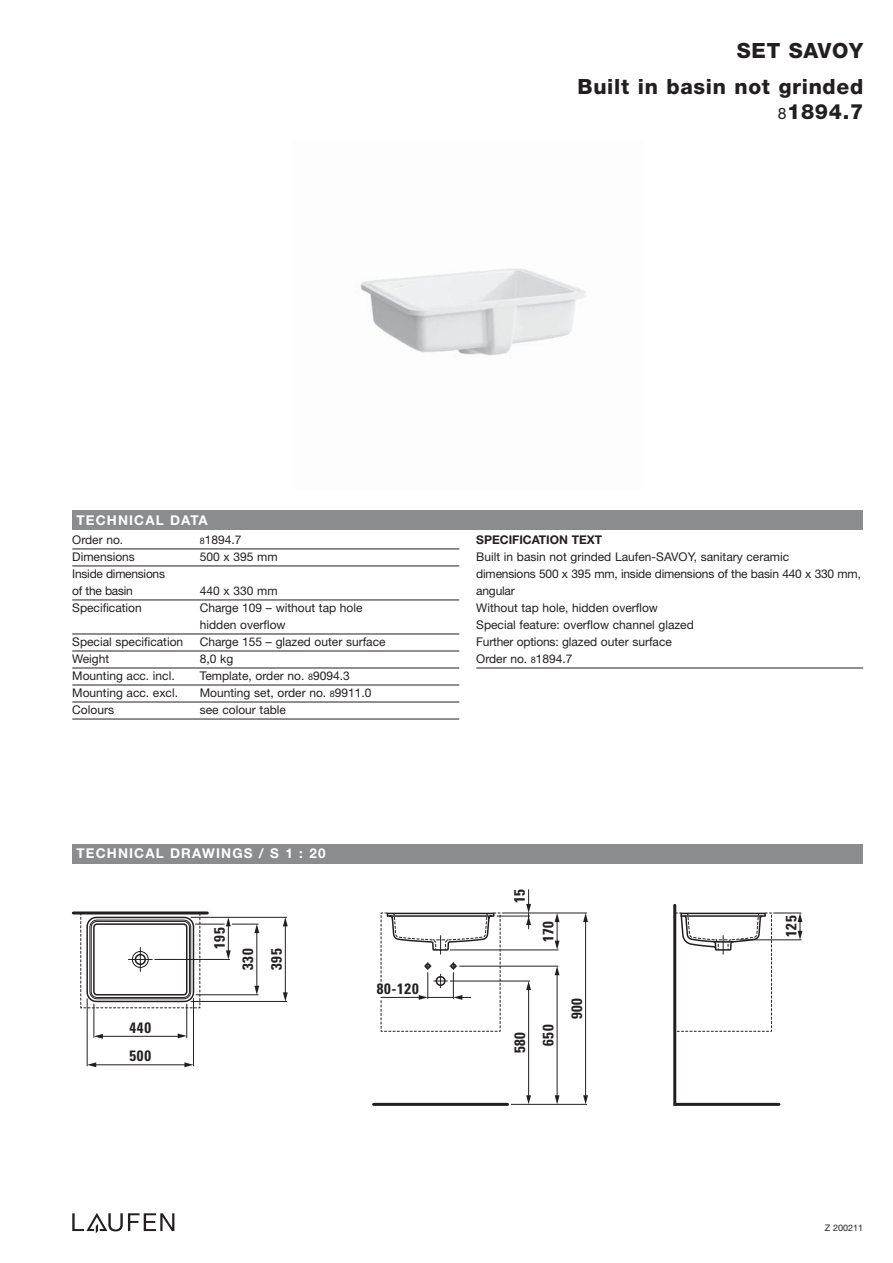
<style>
.page{position:relative;width:893px;height:1263px;background:#fff}
.page>*{position:absolute;margin:0;border:0;box-sizing:border-box;transform-origin:0 0}
.t1{font:800 21px/36.2px "Helvetica Neue";letter-spacing:.03em;color:#231f20;text-align:right}
.t2{font:700 condensed 15px/28.7px "Univers";letter-spacing:.05em;color:#231f20;text-align:center}
.t3{font:700 13.5px "Helvetica Neue";letter-spacing:.085em;color:#fff}
.t4{font:12px/17px "Helvetica Neue";color:#231f20}
.t5{font:12px/17px "Helvetica Neue";letter-spacing:-.02em;color:#231f20}
.t6{font:700 12px "Helvetica Neue";color:#231f20}
.t7{font:9px "Helvetica Neue";color:#231f20}
.s1{font-weight:400;font-size:15.75px}
.s2{font-size:9px}
</style>
<div class="page">
<hr style="left:73px;top:911px;width:134px;height:3px;background:#231f20">
<svg style="left:526px;top:890px;width:5px;height:22px"></svg>
<hr style="left:511px;top:1104px;width:76px;height:1px;background:#231f20">
<svg style="left:583px;top:1095px;width:5px;height:9px"></svg>
<hr style="left:585px;top:921px;width:1px;height:175px;background:#231f20">
<svg style="left:555px;top:1095px;width:4px;height:9px"></svg>
<hr style="left:557px;top:974px;width:1px;height:122px;background:#231f20">
<svg style="left:526px;top:1095px;width:5px;height:9px"></svg>
<hr style="left:528px;top:989px;width:1px;height:107px;background:#231f20">
<svg style="left:372px;top:1102px;width:137px;height:4px"></svg>
<svg style="left:87px;top:1062px;width:9px;height:5px"></svg>
<svg style="left:184px;top:1062px;width:9px;height:5px"></svg>
<hr style="left:96px;top:1064px;width:89px;height:1px;background:#231f20">
<hr style="left:94px;top:1004px;width:1px;height:33px;background:#231f20">
<hr style="left:186px;top:1004px;width:1px;height:34px;background:#231f20">
<svg style="left:94px;top:1034px;width:9px;height:5px"></svg>
<svg style="left:178px;top:1033px;width:9px;height:5px"></svg>
<hr style="left:100px;top:1036px;width:81px;height:1px;background:#231f20">
<hr style="left:191px;top:917px;width:96px;height:1px;background:#231f20">
<svg style="left:283px;top:992px;width:5px;height:9px"></svg>
<svg style="left:283px;top:917px;width:5px;height:9px"></svg>
<hr style="left:285px;top:926px;width:1px;height:67px;background:#231f20">
<hr style="left:87px;top:999px;width:1px;height:67px;background:#231f20">
<hr style="left:193px;top:998px;width:1px;height:68px;background:#231f20">
<hr style="left:191px;top:1001px;width:96px;height:1px;background:#231f20">
<svg style="left:86px;top:916px;width:173px;height:87px"></svg>
<div style="left:80px;top:913px;width:120px;height:95px;border:1px dashed #231f20"></div>
<svg style="left:380px;top:912px;width:208px;height:120px"></svg>
<svg style="left:673px;top:903px;width:129px;height:203px"></svg>
<div style="left:72px;top:844px;width:791px;height:19px;background:#8a8c8e"></div>
<div style="left:72px;top:510px;width:791px;height:19px;background:#8a8c8e"></div>
<svg style="left:72px;top:1213px;width:102px;height:20px"></svg>
<hr style="left:72px;top:549px;width:387px;height:1px;background:#231f20">
<hr style="left:72px;top:566px;width:387px;height:1px;background:#231f20">
<hr style="left:72px;top:600px;width:387px;height:1px;background:#231f20">
<hr style="left:72px;top:634px;width:387px;height:1px;background:#231f20">
<hr style="left:72px;top:651px;width:387px;height:1px;background:#231f20">
<hr style="left:72px;top:668px;width:387px;height:1px;background:#231f20">
<hr style="left:72px;top:685px;width:387px;height:1px;background:#231f20">
<hr style="left:72px;top:702px;width:387px;height:1px;background:#231f20">
<hr style="left:72px;top:719px;width:387px;height:1px;background:#231f20">
<hr style="left:476px;top:668px;width:387px;height:1px;background:#231f20">
<img style="left:360px;top:268px;width:226px;height:88px">
<h1 class="t1" style="left:578px;top:34px;width:287px">SET SAVOY<br>Built in basin not grinded</h1>
<h1 class="t1" style="left:778px;top:95px;width:87px"><span class="s1">8</span>1894.7</h1>
<p class="t3" style="left:77px;top:515px;width:133px">TECHNICAL DATA</p>
<p class="t4" style="left:72px;top:533px;width:53px">Order no.</p>
<p class="t4" style="left:200px;top:533px;width:43px"><span class="s2">8</span>1894.7</p>
<p class="t4" style="left:72px;top:550px;width:64px">Dimensions</p>
<p class="t4" style="left:200px;top:550px;width:79px">500 x 395 mm</p>
<p class="t5" style="left:72px;top:567px;width:94px">Inside dimensions of the basin</p>
<p class="t4" style="left:200px;top:584px;width:79px">440 x 330 mm</p>
<p class="t4" style="left:72px;top:601px;width:71px">Specification</p>
<p class="t4" style="left:200px;top:601px;width:164px">Charge 109 – without tap hole hidden overflow</p>
<p class="t4" style="left:72px;top:635px;width:112px">Special specification</p>
<p class="t4" style="left:200px;top:635px;width:187px">Charge 155 – glazed outer surface</p>
<p class="t4" style="left:72px;top:652px;width:38px">Weight</p>
<p class="t4" style="left:200px;top:652px;width:35px">8,0 kg</p>
<p class="t4" style="left:72px;top:669px;width:104px">Mounting acc. incl.</p>
<p class="t4" style="left:200px;top:669px;width:151px">Template, order no. <span class="s2">8</span>9094.3</p>
<p class="t4" style="left:72px;top:686px;width:107px">Mounting acc. excl.</p>
<p class="t4" style="left:200px;top:686px;width:173px">Mounting set, order no. <span class="s2">8</span>9911.0</p>
<p class="t4" style="left:72px;top:703px;width:43px">Colours</p>
<p class="t4" style="left:200px;top:703px;width:88px">see colour table</p>
<p class="t3" style="left:77px;top:849px;width:250px">TECHNICAL DRAWINGS / S 1 : 20</p>
<p class="t2" style="left:130px;top:1015px;width:23px">440</p>
<p class="t2" style="left:130px;top:1043px;width:23px">500</p>
<p class="t2" style="left:207px;top:970px;width:44px;text-align:left;text-indent:21px;rotate:-90deg">195<br>330</p>
<p class="t2" style="left:264px;top:970px;width:23px;rotate:-90deg">395</p>
<p class="t2" style="left:377px;top:976px;width:44px">80-120</p>
<p class="t6" style="left:476px;top:536px;width:127px">SPECIFICATION TEXT</p>
<p class="t4" style="left:476px;top:550px;width:386px">Built in basin not grinded Laufen-SAVOY, sanitary ceramic<br>dimensions 500 x 395 mm, inside dimensions of the basin 440 x 330 mm, angular<br>Without tap hole, hidden overflow<br>Special feature: overflow channel glazed<br>Further options: glazed outer surface<br>Order no. <span class="s2">8</span>1894.7</p>
<p class="t2" style="left:507px;top:903px;width:16px;rotate:-90deg">15</p>
<p class="t2" style="left:535px;top:942px;width:23px;rotate:-90deg">170</p>
<p class="t2" style="left:507px;top:1053px;width:30px;rotate:-90deg">580<br>650</p>
<p class="t2" style="left:564px;top:1019px;width:23px;rotate:-90deg">900</p>
<p class="t2" style="left:778px;top:937px;width:23px;rotate:-90deg">125</p>
<p class="t7" style="left:825px;top:1224px;width:40px">Z 200211</p>
</div>
